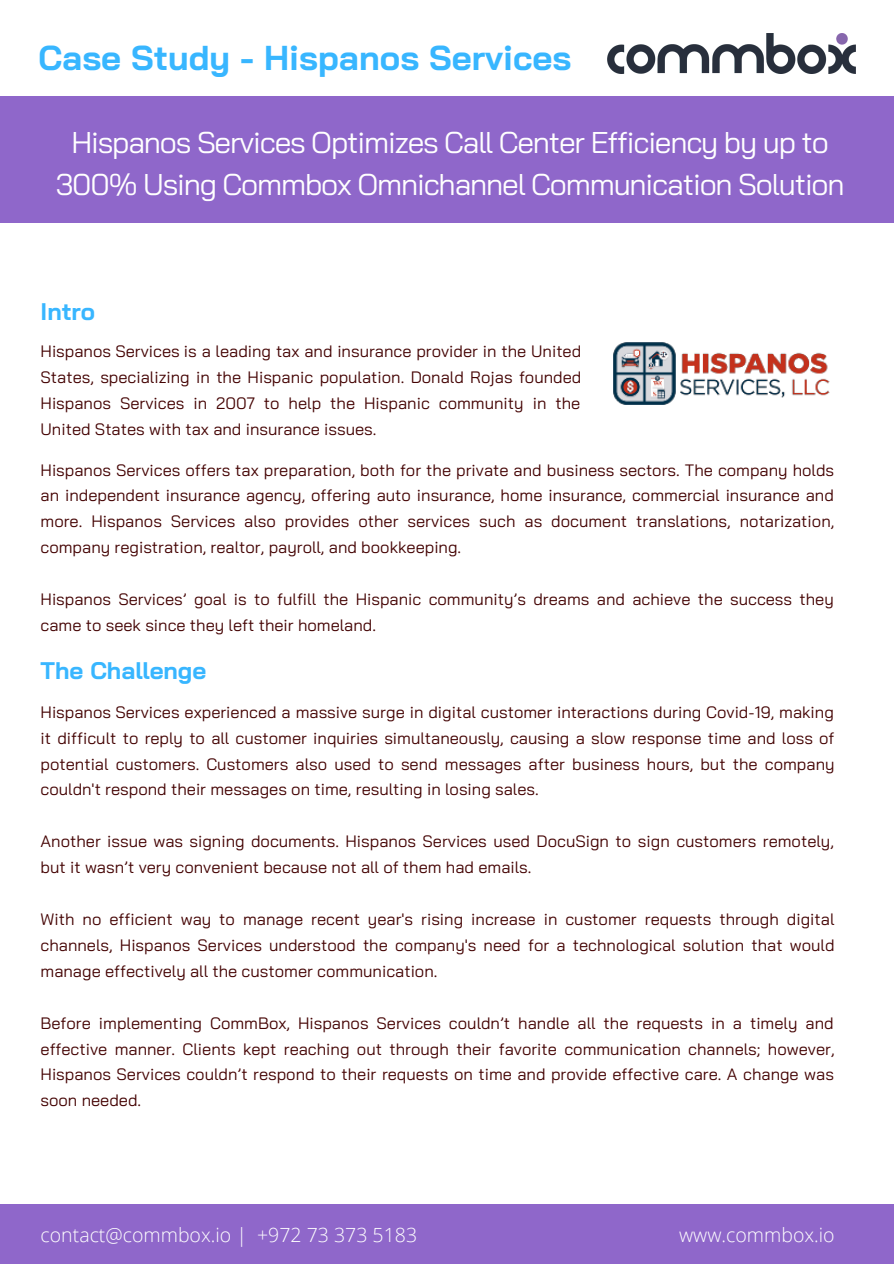
<style>
.page{position:relative;width:894px;height:1264px;background:#fff}
.page>*{position:absolute;margin:0;border:0;box-sizing:border-box;transform-origin:0 0}
.t1{font:700 34.5px "Bai Jamjuree";color:#38b6ff}
.t2{font:30px/41.7px "Bai Jamjuree";letter-spacing:-.04em;color:#fff;text-align:center}
.t3{font:700 24px "Bai Jamjuree";color:#38b6ff}
.t4{font:300 19.5px "Open Sans";color:#fff}
.t5{font:16.5px/26px "Bai Jamjuree";color:#440303;text-align:justify}
</style>
<div class="page">
<div style="left:0;top:1204px;width:893px;height:59px;background:#8f67ca"></div>
<div style="left:0;top:96px;width:893px;height:126px;background:#8f67ca"></div>
<img style="left:607px;top:33px;width:248px;height:41px">
<img style="left:613px;top:342px;width:217px;height:63px">
<p class="t1" style="left:38px;top:36px;width:534px">Case Study - Hispanos Services</p>
<p class="t2" style="left:56px;top:121px;width:790px">Hispanos Services Optimizes Call Center Efficiency by up to<br>300% Using Commbox Omnichannel Communication Solution</p>
<p class="t3" style="left:41px;top:296px;width:56px">Intro</p>
<p class="t5" style="left:41px;top:338px;width:542px">Hispanos Services is a leading tax and insurance provider in the United States, specializing in the Hispanic population. Donald Rojas founded Hispanos Services in 2007 to help the Hispanic community in the United States with tax and insurance issues.</p>
<p class="t5" style="left:41px;top:456px;width:795px">Hispanos Services offers tax preparation, both for the private and business sectors. The company holds an independent insurance agency, offering auto insurance, home insurance, commercial insurance and more. Hispanos Services also provides other services such as document translations, notarization, company registration, realtor, payroll, and bookkeeping.</p>
<p class="t5" style="left:41px;top:586px;width:794px">Hispanos Services’ goal is to fulfill the Hispanic community’s dreams and achieve the success they came to seek since they left their homeland.</p>
<p class="t3" style="left:41px;top:655px;width:167px">The Challenge</p>
<p class="t5" style="left:41px;top:698px;width:795px">Hispanos Services experienced a massive surge in digital customer interactions during Covid-19, making it difficult to reply to all customer inquiries simultaneously, causing a slow response time and loss of potential customers. Customers also used to send messages after business hours, but the company couldn't respond their messages on time, resulting in losing sales.</p>
<p class="t5" style="left:41px;top:828px;width:794px">Another issue was signing documents. Hispanos Services used DocuSign to sign customers remotely, but it wasn’t very convenient because not all of them had emails.</p>
<p class="t5" style="left:41px;top:905px;width:795px">With no efficient way to manage recent year's rising increase in customer requests through digital channels, Hispanos Services understood the company's need for a technological solution that would manage effectively all the customer communication.</p>
<p class="t5" style="left:41px;top:1009px;width:795px">Before implementing CommBox, Hispanos Services couldn’t handle all the requests in a timely and effective manner. Clients kept reaching out through their favorite communication channels; however, Hispanos Services couldn’t respond to their requests on time and provide effective care. A change was soon needed.</p>
<p class="t4" style="left:41px;top:1221px;width:378px">contact@commbox.io | +972 73 373 5183</p>
<p class="t4" style="left:679px;top:1221px;width:157px">www.commbox.io</p>
</div>
